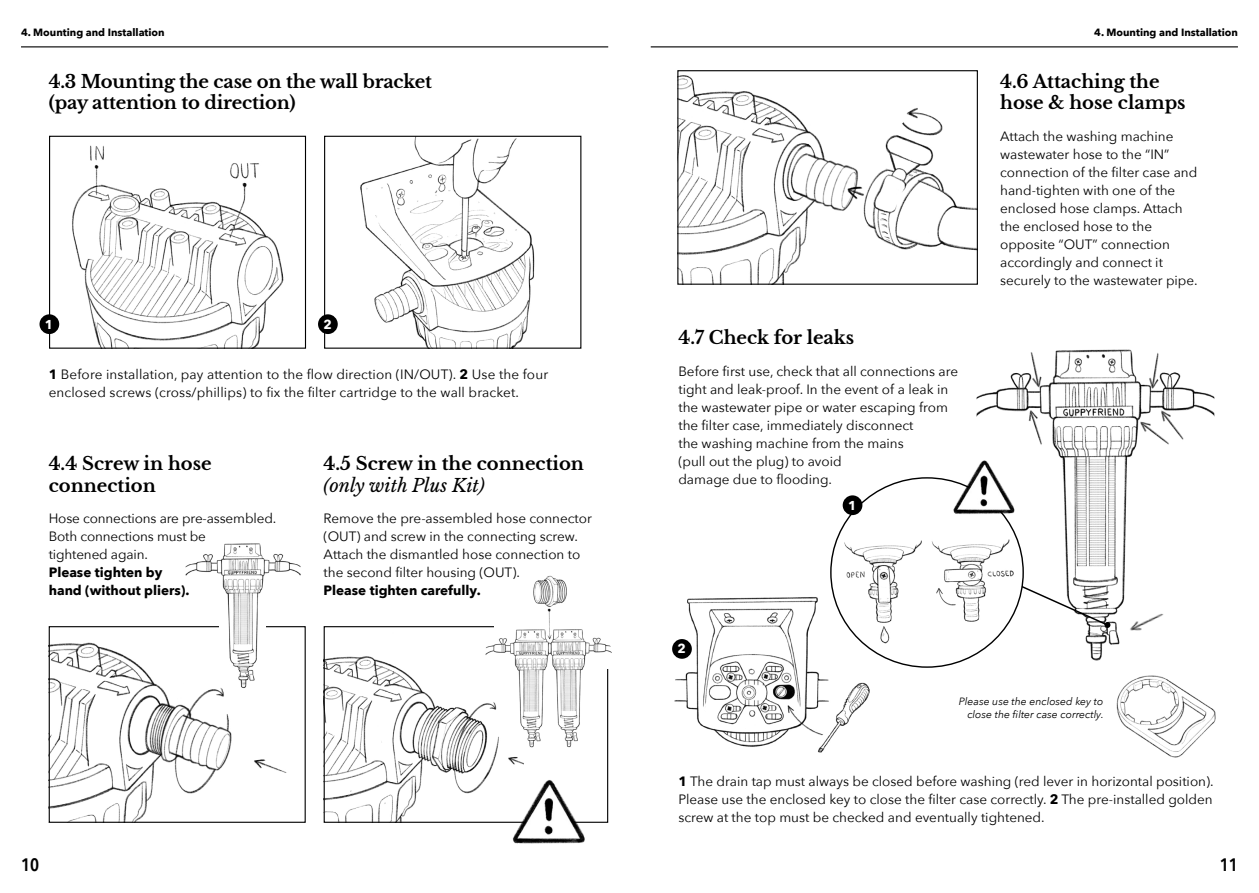
<style>
.page{position:relative;width:1259px;height:893px;background:#fff}
.page>*{position:absolute;margin:0;border:0;box-sizing:border-box;transform-origin:0 0}
.t1{font:700 18px/21.6px "Libre Baskerville";color:#000}
.t2{font:italic 18px "Libre Baskerville";color:#000}
.t3{font:600 18px "Avenir Next Condensed";color:#000}
.t4{font:13.5px/18px "Avenir Next";color:#000}
.t5{font:700 13.5px/18px "Avenir Next";color:#000}
.t6{font:700 12.9px "Avenir Next";color:#fff}
.t7{font:italic 10.5px/13.5px "Avenir Next";color:#000;text-align:right}
.t8{font:700 10.5px "Avenir Next";color:#000}
.s1{font-weight:700}
</style>
<div class="page">
<hr style="left:651px;top:46px;width:587px;height:1px;background:#000">
<hr style="left:21px;top:46px;width:587px;height:1px;background:#000">
<img style="left:360px;top:138px;width:175px;height:209px">
<div style="left:324px;top:136px;width:257px;height:213px;border:1px solid #000"></div>
<img style="left:72px;top:145px;width:212px;height:202px">
<div style="left:49px;top:136px;width:257px;height:213px;border:1px solid #000"></div>
<div style="left:40px;top:314px;width:19px;height:20px;background:#000;border-radius:50%"></div>
<div style="left:318px;top:314px;width:20px;height:20px;background:#000;border-radius:50%"></div>
<img style="left:679px;top:75px;width:297px;height:208px">
<div style="left:677px;top:70px;width:301px;height:215px;border:1px solid #000"></div>
<img style="left:830px;top:520px;width:146px;height:143px">
<img style="left:952px;top:470px;width:24px;height:44px">
<img style="left:976px;top:349px;width:238px;height:312px">
<img style="left:1123px;top:594px;width:54px;height:59px">
<img style="left:1116px;top:675px;width:100px;height:83px">
<div style="left:842px;top:495px;width:20px;height:20px;background:#000;border-radius:50%"></div>
<img style="left:672px;top:585px;width:209px;height:168px">
<div style="left:672px;top:639px;width:20px;height:20px;background:#000;border-radius:50%"></div>
<img style="left:324px;top:626px;width:200px;height:197px">
<img style="left:49px;top:626px;width:245px;height:197px">
<img style="left:477px;top:575px;width:135px;height:177px">
<img style="left:511px;top:778px;width:77px;height:66px">
<img style="left:180px;top:543px;width:126px;height:169px">
<p class="t8" style="left:21px;top:23px;width:145px">4. Mounting and Installation</p>
<p class="t8" style="left:1094px;top:23px;width:145px">4. Mounting and Installation</p>
<h1 class="t1" style="left:49px;top:70px;width:385px">4.3 Mounting the case on the wall bracket (pay attention to direction)</h1>
<h1 class="t1" style="left:1000px;top:70px;width:187px">4.6 Attaching the hose &amp; hose clamps</h1>
<p class="t4" style="left:1000px;top:126px;width:199px">Attach the washing machine wastewater hose to the “IN” connection of the filter case and hand-tighten with one of the enclosed hose clamps. Attach the enclosed hose to the opposite “OUT” connection accordingly and connect it securely to the wastewater pipe.</p>
<p class="t6" style="left:45px;top:313px;width:10px">1</p>
<p class="t6" style="left:323px;top:313px;width:10px">2</p>
<p class="t4" style="left:49px;top:365px;width:501px"><span class="s1">1</span> Before installation, pay attention to the flow direction (IN/OUT). <span class="s1">2</span> Use the four enclosed screws (cross/phillips) to fix the filter cartridge to the wall bracket.</p>
<h1 class="t1" style="left:49px;top:453px;width:164px">4.4 Screw in hose connection</h1>
<p class="t4" style="left:49px;top:509px;width:229px">Hose connections are pre-assembled.<br>Both connections must be<br>tightened again.</p>
<p class="t5" style="left:49px;top:563px;width:142px">Please tighten by hand (without pliers).</p>
<h1 class="t1" style="left:324px;top:453px;width:262px">4.5 Screw in the connection</h1>
<h1 class="t2" style="left:324px;top:474px;width:163px">(only with Plus Kit)</h1>
<p class="t4" style="left:324px;top:509px;width:270px">Remove the pre-assembled hose connector (OUT) and screw in the connecting screw.<br>Attach the dismantled hose connection to the second filter housing (OUT).</p>
<p class="t5" style="left:324px;top:581px;width:159px">Please tighten carefully.</p>
<h1 class="t1" style="left:678px;top:327px;width:177px">4.7 Check for leaks</h1>
<p class="t4" style="left:678px;top:361px;width:281px">Before first use, check that all connections are tight and leak-proof. In the event of a leak in the wastewater pipe or water escaping from the filter case, immediately disconnect<br>the washing machine from the mains<br>(pull out the plug) to avoid<br>damage due to flooding.</p>
<p class="t6" style="left:677px;top:638px;width:10px">2</p>
<p class="t6" style="left:848px;top:494px;width:10px">1</p>
<p class="t7" style="left:959px;top:694px;width:146px">Please use the enclosed key to close the filter case correctly.</p>
<p class="t4" style="left:678px;top:772px;width:537px;text-align:justify"><span class="s1">1</span> The drain tap must always be closed before washing (red lever in horizontal position).<br>Please use the enclosed key to close the filter case correctly. <span class="s1">2</span> The pre-installed golden screw at the top must be checked and eventually tightened.</p>
<h1 class="t3" style="left:21px;top:849px;width:19px">10</h1>
<h1 class="t3" style="left:1219px;top:849px;width:19px">11</h1>
</div>
